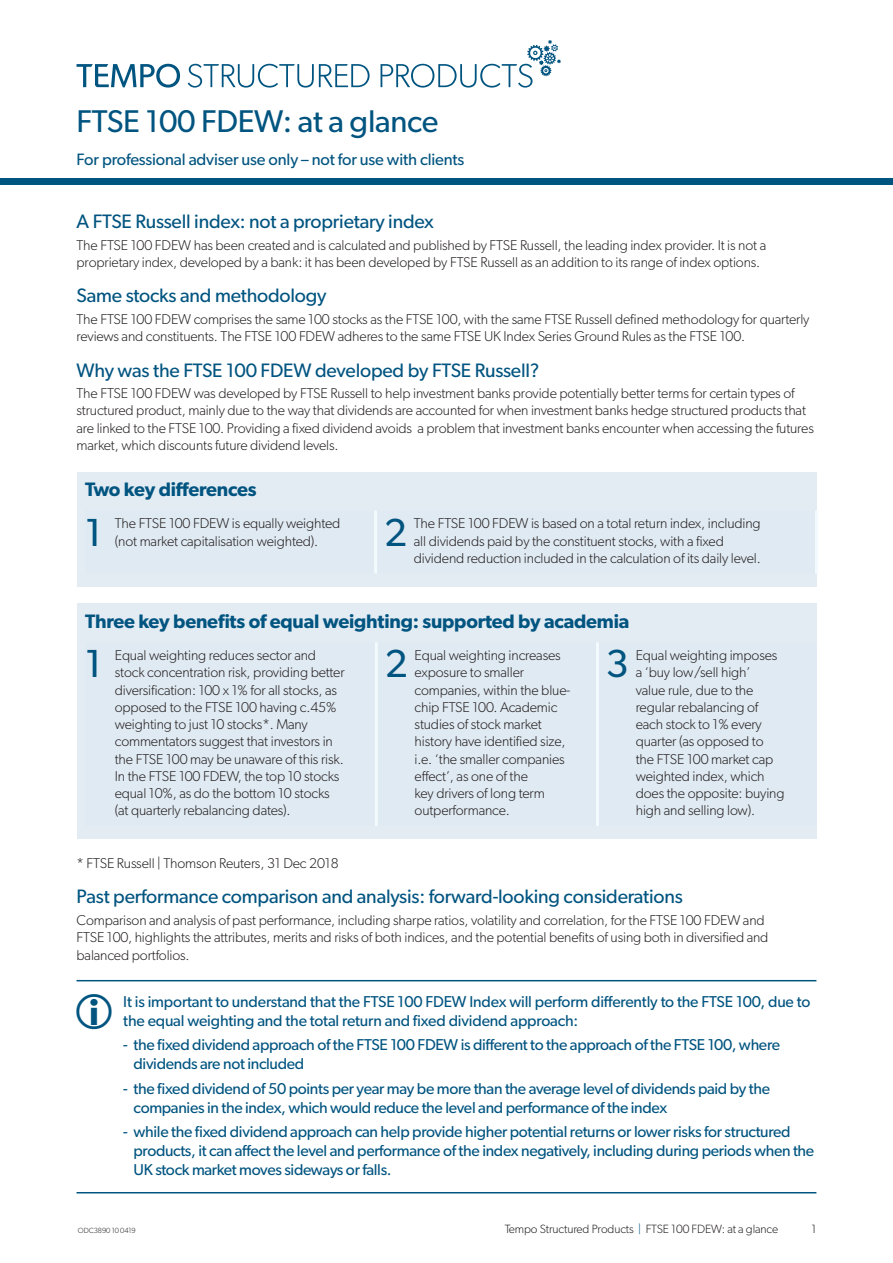
<style>
.page{position:relative;width:893px;height:1263px;background:#fff}
.page>*{position:absolute;margin:0;border:0;box-sizing:border-box;transform-origin:0 0}
.t1{font:39.3px "Gibson";color:#005480}
.Body_-_text{font:31.5px "Gibson";letter-spacing:-.01em;color:#005480}
.Header_3{font:19.5px "Gibson";letter-spacing:-.01em;color:#005480}
.t2{font:600 19.5px "Gibson";letter-spacing:-.01em;color:#005480}
.Header_5{font:16.5px "Gibson";letter-spacing:-.01em;color:#005480}
.Body_-_highlight{font:15.75px/18.8px "Gibson";letter-spacing:-.02em;color:#005480}
.Body_-_text-2{font:300 14.25px/17.2px "Gibson";letter-spacing:-.01em;color:#231f20}
.Page_Footer{font:300 12px "Gibson";letter-spacing:-.01em;color:#231f20}
.Body_-_text-3{font:300 7.5px "Gibson";letter-spacing:-.01em;color:#231f20}
.s1{color:#005480}
</style>
<div class="page">
<svg style="left:188px;top:64px;width:182px;height:24px"></svg>
<svg style="left:381px;top:40px;width:180px;height:48px"></svg>
<svg style="left:77px;top:64px;width:103px;height:24px"></svg>
<div style="left:0;top:179px;width:893px;height:6px;background:#005480"></div>
<hr style="left:77px;top:980px;width:739px;height:1px;background:#005480">
<hr style="left:77px;top:1192px;width:739px;height:1px;background:#005480">
<div style="left:77px;top:472px;width:739px;height:114px;background:#e3ebf3"></div>
<hr style="left:374px;top:510px;width:3px;height:63px;background:#f2fafd">
<hr style="left:815px;top:510px;width:3px;height:63px;background:#f2fafd">
<div style="left:77px;top:604px;width:739px;height:235px;background:#e3ebf3"></div>
<hr style="left:375px;top:642px;width:3px;height:184px;background:#f2fafd">
<hr style="left:596px;top:642px;width:3px;height:184px;background:#f2fafd">
<p class="Body_-_text" style="left:77px;top:102px;width:363px">FTSE 100 FDEW: at a glance</p>
<p class="Header_5" style="left:77px;top:149px;width:389px">For professional adviser use only – not for use with clients</p>
<p class="Header_3" style="left:77px;top:210px;width:359px">A FTSE Russell index: not a proprietary index</p>
<p class="Body_-_text-2" style="left:77px;top:236px;width:691px">The FTSE 100 FDEW has been created and is calculated and published by FTSE Russell, the leading index provider. It is not a proprietary index, developed by a bank: it has been developed by FTSE Russell as an addition to its range of index options.</p>
<p class="Header_3" style="left:77px;top:284px;width:252px">Same stocks and methodology</p>
<p class="Body_-_text-2" style="left:77px;top:310px;width:734px">The FTSE 100 FDEW comprises the same 100 stocks as the FTSE 100, with the same FTSE Russell defined methodology for quarterly reviews and constituents. The FTSE 100 FDEW adheres to the same FTSE UK Index Series Ground Rules as the FTSE 100.</p>
<p class="Header_3" style="left:77px;top:358px;width:464px">Why was the FTSE 100 FDEW developed by FTSE Russell?</p>
<p class="Body_-_text-2" style="left:77px;top:384px;width:739px">The FTSE 100 FDEW was developed by FTSE Russell to help investment banks provide potentially better terms for certain types of structured product, mainly due to the way that dividends are accounted for when investment banks hedge structured products that are linked to the FTSE 100. Providing a fixed dividend avoids a problem that investment banks encounter when accessing the futures market, which discounts future dividend levels.</p>
<p class="t2" style="left:85px;top:478px;width:173px">Two key differences</p>
<p class="t1" style="left:85px;top:508px;width:19px">1</p>
<p class="Body_-_text-2" style="left:115px;top:515px;width:227px">The FTSE 100 FDEW is equally weighted (not market capitalisation weighted).</p>
<p class="t1" style="left:384px;top:508px;width:25px">2</p>
<p class="Body_-_text-2" style="left:414px;top:515px;width:348px">The FTSE 100 FDEW is based on a total return index, including all dividends paid by the constituent stocks, with a fixed dividend reduction included in the calculation of its daily level.</p>
<p class="t2" style="left:85px;top:609px;width:546px">Three key benefits of equal weighting: supported by academia</p>
<p class="t1" style="left:85px;top:640px;width:19px">1</p>
<p class="Body_-_text-2" style="left:115px;top:646px;width:231px">Equal weighting reduces sector and stock concentration risk, providing better diversification: 100 x 1% for all stocks, as opposed to the FTSE 100 having c.45% weighting to just 10 stocks*. Many commentators suggest that investors in the FTSE 100 may be unaware of this risk.<br>In the FTSE 100 FDEW, the top 10 stocks equal 10%, as do the bottom 10 stocks (at quarterly rebalancing dates).</p>
<p class="t1" style="left:385px;top:640px;width:25px">2</p>
<p class="Body_-_text-2" style="left:415px;top:646px;width:157px">Equal weighting increases exposure to smaller companies, within the blue&shy;chip FTSE 100. Academic studies of stock market history have identified size, i.e. ‘the smaller companies effect’, as one of the<br>key drivers of long term outperformance.</p>
<p class="t1" style="left:606px;top:640px;width:25px">3</p>
<p class="Body_-_text-2" style="left:636px;top:646px;width:150px">Equal weighting imposes a ‘buy low / sell high’<br>value rule, due to the regular rebalancing of each stock to 1% every quarter (as opposed to the FTSE 100 market cap weighted index, which does the opposite: buying high and selling low).</p>
<p class="Body_-_text-2" style="left:77px;top:854px;width:264px">* FTSE Russell | Thomson Reuters, 31 Dec 2018</p>
<p class="Header_3" style="left:77px;top:885px;width:608px">Past performance comparison and analysis: forward-looking considerations</p>
<p class="Body_-_text-2" style="left:77px;top:911px;width:693px">Comparison and analysis of past performance, including sharpe ratios, volatility and correlation, for the FTSE 100 FDEW and<br>FTSE 100, highlights the attributes, merits and risks of both indices, and the potential benefits of using both in diversified and balanced portfolios.</p>
<p class="Body_-_highlight" style="left:123px;top:992px;width:688px">It is important to understand that the FTSE 100 FDEW Index will perform differently to the FTSE 100, due to the equal weighting and the total return and fixed dividend approach:</p>
<p class="Body_-_highlight" style="left:134px;top:1035px;width:648px;text-indent:-10px">- the fixed dividend approach of the FTSE 100 FDEW is different to the approach of the FTSE 100, where dividends are not included</p>
<p class="Body_-_highlight" style="left:134px;top:1079px;width:638px;text-indent:-10px">- the fixed dividend of 50 points per year may be more than the average level of dividends paid by the companies in the index, which would reduce the level and performance of the index</p>
<p class="Body_-_highlight" style="left:134px;top:1122px;width:682px;text-indent:-10px">- while the fixed dividend approach can help provide higher potential returns or lower risks for structured products, it can affect the level and performance of the index negatively, including during periods when the<br>UK stock market moves sideways or falls.</p>
<p class="Body_-_text-3" style="left:78px;top:1226px;width:59px">ODC3890 10 0419</p>
<p class="Page_Footer" style="left:505px;top:1222px;width:275px">Tempo Structured Products <span class="s1">|</span> FTSE 100 FDEW: at a glance</p>
<p class="Page_Footer" style="left:811px;top:1222px;width:6px">1</p>
</div>
